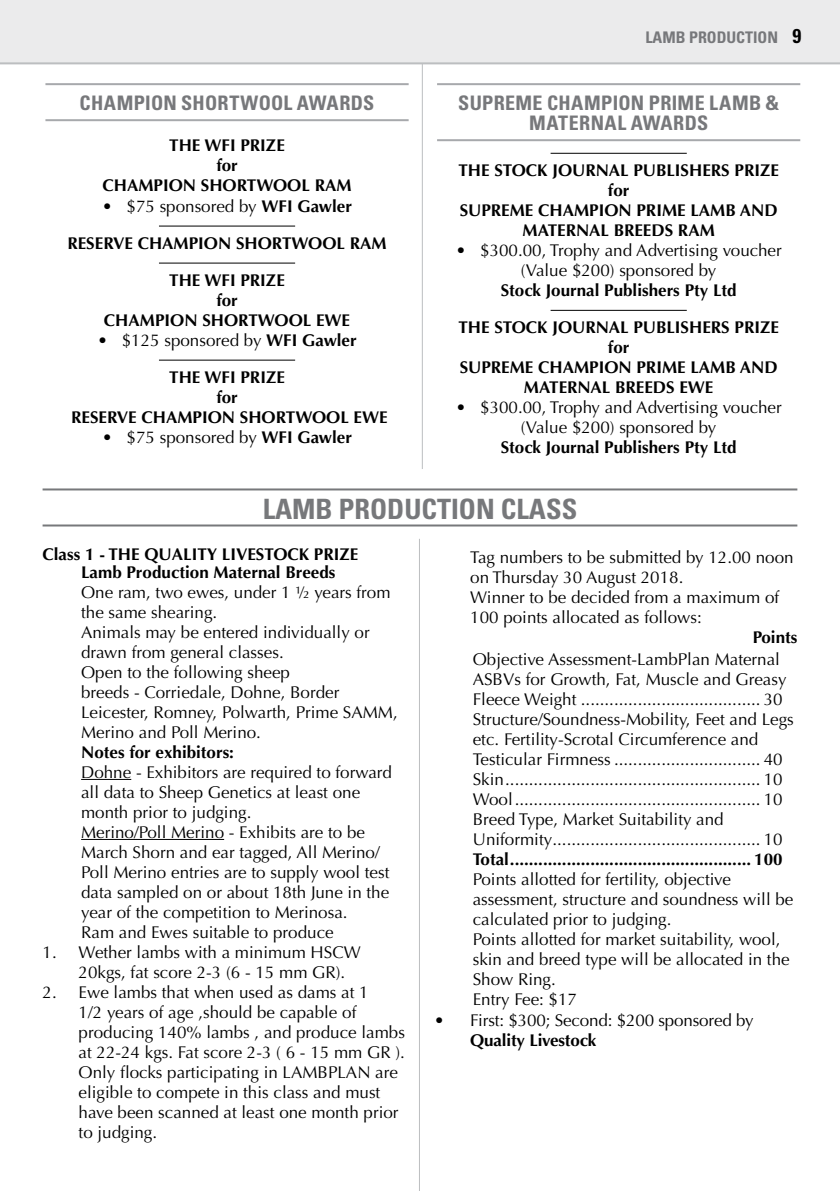
<style>
.page{position:relative;width:840px;height:1191px;background:#fff}
.page>*{position:absolute;margin:0;border:0;box-sizing:border-box;transform-origin:0 0}
.t1{font:700 condensed 28px "Univers";color:#77787b}
.t2{font:700 condensed 20px/20px "Univers";letter-spacing:.015em;color:#77787b;text-align:center}
.t3{font:17px/20px "Optima";color:#000}
.t4{font:700 17px/20px "Optima";color:#000;text-align:center}
.t5{font:700 condensed 16px "Univers";color:#77787b}
.s1{font-weight:400}
.s2{font-weight:700}
.s3{font-size:20px;color:#000}
</style>
<div class="page">
<div style="left:0;top:0;width:839px;height:63px;background:#ebebec"></div>
<hr style="left:0;top:62px;width:839px;height:2px;background:#bcbec0">
<hr style="left:418px;top:539px;width:1px;height:652px;background:#bcbec0">
<hr style="left:421px;top:63px;width:1px;height:406px;background:#bcbec0">
<hr style="left:45px;top:83px;width:363px;height:2px;background:#a7a9ac">
<hr style="left:45px;top:119px;width:363px;height:2px;background:#a7a9ac">
<hr style="left:159px;top:226px;width:136px;height:1px;background:#000">
<hr style="left:159px;top:263px;width:136px;height:1px;background:#000">
<hr style="left:159px;top:360px;width:136px;height:1px;background:#000">
<hr style="left:437px;top:83px;width:362px;height:2px;background:#a7a9ac">
<hr style="left:437px;top:139px;width:362px;height:2px;background:#a7a9ac">
<hr style="left:550px;top:153px;width:136px;height:1px;background:#000">
<hr style="left:550px;top:310px;width:136px;height:1px;background:#000">
<hr style="left:43px;top:488px;width:753px;height:2px;background:#77787b">
<hr style="left:43px;top:524px;width:753px;height:2px;background:#77787b">
<hr style="left:81px;top:779px;width:50px;height:1px;background:#000">
<hr style="left:81px;top:839px;width:143px;height:1px;background:#000">
<p class="t2" style="left:80px;top:93px;width:296px">CHAMPION SHORTWOOL AWARDS</p>
<p class="t4" style="left:102px;top:135px;width:250px">THE WFI PRIZE<br>for<br>CHAMPION SHORTWOOL RAM</p>
<p class="t4" style="left:67px;top:188px;width:320px;line-height:37px"><span class="s1">• $75 sponsored by</span> WFI Gawler<br>RESERVE CHAMPION SHORTWOOL RAM<br>THE WFI PRIZE</p>
<p class="t4" style="left:104px;top:290px;width:247px">for<br>CHAMPION SHORTWOOL EWE</p>
<p class="t4" style="left:97px;top:322px;width:261px;line-height:37px"><span class="s1">• $125 sponsored by</span> WFI Gawler<br>THE WFI PRIZE</p>
<p class="t4" style="left:71px;top:387px;width:318px">for<br>RESERVE CHAMPION SHORTWOOL EWE</p>
<p class="t3" style="left:102px;top:427px;width:251px">• $75 sponsored by <span class="s2">WFI Gawler</span></p>
<p class="t5" style="left:645px;top:27px;width:157px">LAMB PRODUCTION <span class="s3">9</span></p>
<p class="t2" style="left:458px;top:93px;width:322px">SUPREME CHAMPION PRIME LAMB &amp;<br>MATERNAL AWARDS</p>
<p class="t4" style="left:458px;top:161px;width:322px">THE STOCK JOURNAL PUBLISHERS PRIZE for<br>SUPREME CHAMPION PRIME LAMB AND<br>MATERNAL BREEDS RAM</p>
<p class="t3" style="left:455px;top:241px;width:327px;text-align:center">• $300.00, Trophy and Advertising voucher (Value $200) sponsored by</p>
<p class="t4" style="left:458px;top:272px;width:322px;line-height:37px">Stock Journal Publishers Pty Ltd<br>THE STOCK JOURNAL PUBLISHERS PRIZE</p>
<p class="t4" style="left:459px;top:338px;width:319px">for<br>SUPREME CHAMPION PRIME LAMB AND<br>MATERNAL BREEDS EWE</p>
<p class="t3" style="left:455px;top:398px;width:327px;text-align:center">• $300.00, Trophy and Advertising voucher (Value $200) sponsored by</p>
<p class="t4" style="left:500px;top:438px;width:237px">Stock Journal Publishers Pty Ltd</p>
<h1 class="t1" style="left:262px;top:491px;width:316px">LAMB PRODUCTION CLASS</h1>
<p class="t4" style="left:81px;top:545px;width:278px;line-height:18px;text-align:left;text-indent:-39px">Class 1 - THE QUALITY LIVESTOCK PRIZE<br>Lamb Production Maternal Breeds</p>
<p class="t3" style="left:81px;top:582px;width:318px">One ram, two ewes, under 1 ½ years from the same shearing.<br>Animals may be entered individually or drawn from general classes.<br>Open to the following sheep<br>breeds - Corriedale, Dohne, Border<br>Leicester, Romney, Polwarth, Prime SAMM,<br>Merino and Poll Merino.</p>
<p class="t4" style="left:81px;top:742px;width:154px">Notes for exhibitors:</p>
<p class="t3" style="left:81px;top:762px;width:312px">Dohne - Exhibitors are required to forward all data to Sheep Genetics at least one month prior to judging.<br>Merino/Poll Merino - Exhibits are to be March Shorn and ear tagged, All Merino/ Poll Merino entries are to supply wool test data sampled on or about 18th June in the year of the competition to Merinosa.<br>Ram and Ewes suitable to produce</p>
<p class="t3" style="left:79px;top:942px;width:283px;text-indent:-36px">1. Wether lambs with a minimum HSCW<br>20kgs, fat score 2-3 (6 - 15 mm GR).</p>
<p class="t3" style="left:79px;top:982px;width:327px;text-indent:-36px">2. Ewe lambs that when used as dams at 1<br>1/2 years of age ,should be capable of producing 140% lambs , and produce lambs at 22-24 kgs. Fat score 2-3 ( 6 - 15 mm GR ).<br>Only flocks participating in LAMBPLAN are eligible to compete in this class and must have been scanned at least one month prior to judging.</p>
<p class="t3" style="left:470px;top:548px;width:325px">Tag numbers to be submitted by 12.00 noon on Thursday 30 August 2018.<br>Winner to be decided from a maximum of 100 points allocated as follows:</p>
<p class="t4" style="left:752px;top:628px;width:46px">Points</p>
<p class="t3" style="left:472px;top:649px;width:322px">Objective Assessment-LambPlan Maternal ASBVs for Growth, Fat, Muscle and Greasy Fleece Weight ...................................... 30<br>Structure/Soundness-Mobility, Feet and Legs etc. Fertility-Scrotal Circumference and Testicular Firmness ............................... 40<br>Skin...................................................... 10<br>Wool.................................................... 10<br>Breed Type, Market Suitability and Uniformity............................................ 10</p>
<p class="t4" style="left:472px;top:849px;width:311px">Total................................................... 100</p>
<p class="t3" style="left:472px;top:869px;width:322px">Points allotted for fertility, objective assessment, structure and soundness will be calculated prior to judging.<br>Points allotted for market suitability, wool, skin and breed type will be allocated in the Show Ring.<br>Entry Fee: $17</p>
<p class="t3" style="left:434px;top:1010px;width:321px">• First: $300; Second: $200 sponsored by</p>
<p class="t4" style="left:470px;top:1030px;width:127px">Quality Livestock</p>
</div>
